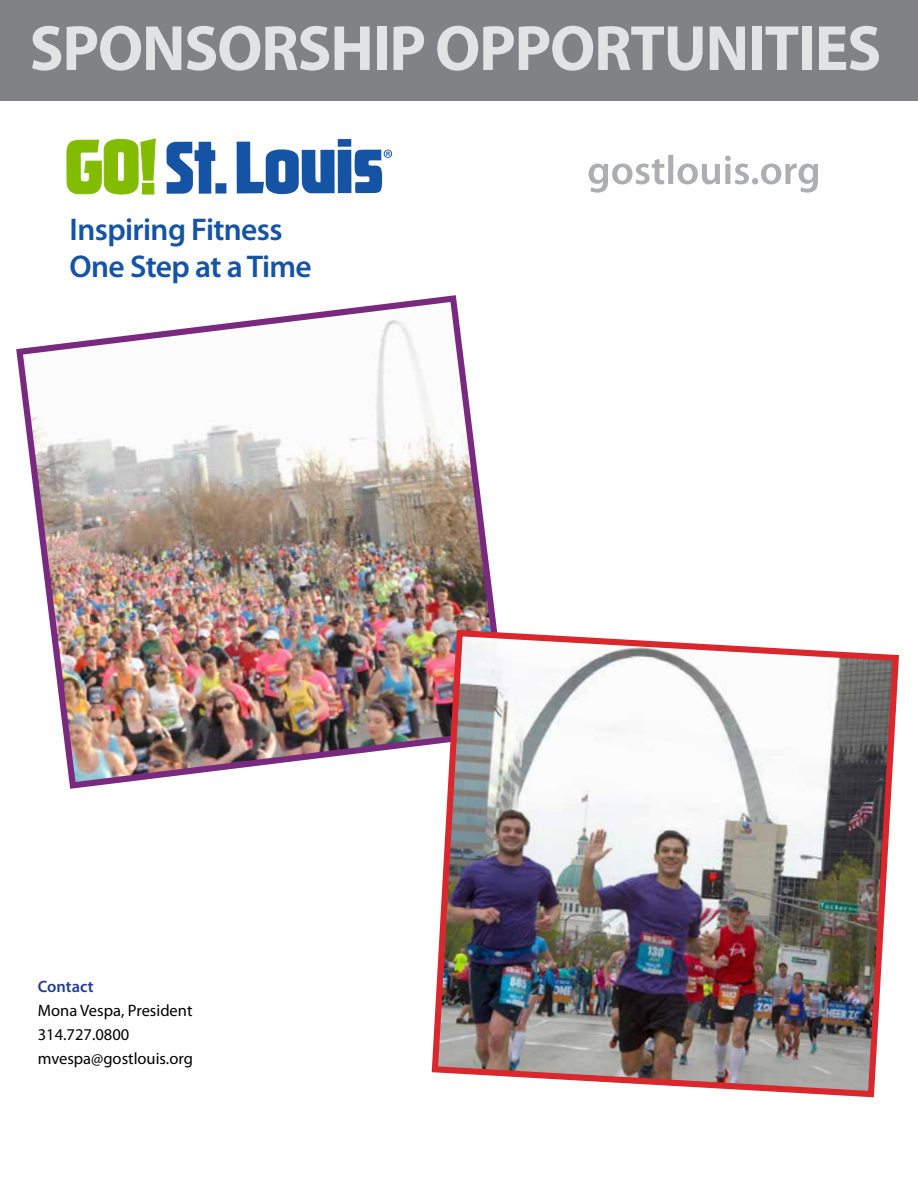
<style>
.page{position:relative;width:918px;height:1188px;background:#fff}
.page>*{position:absolute;margin:0;border:0;box-sizing:border-box;transform-origin:0 0}
.t1{font:700 64.5px "Myriad Pro";letter-spacing:-.02em;color:#e2e3e4}
.t2{font:600 31.5px/37.8px "Myriad Pro";letter-spacing:-.02em;color:#1553a5}
.t3{font:16.5px/24px "Myriad Pro";color:#000}
.t4{font:600 16.5px "Myriad Pro";color:#233d94}
</style>
<div class="page">
<img style="left:16px;top:295px;width:481px;height:494px">
<div style="left:0;top:0;width:918px;height:101px;background:#808285"></div>
<img style="left:428px;top:627px;width:471px;height:471px">
<svg style="left:167px;top:142px;width:48px;height:52px"></svg>
<div style="left:215px;top:183px;width:11px;height:11px;background:#1553a5"></div>
<svg style="left:237px;top:139px;width:155px;height:55px"></svg>
<img style="left:66px;top:138px;width:90px;height:513px">
<svg style="left:589px;top:155px;width:229px;height:38px"></svg>
<h1 class="t1" style="left:30px;top:6px;width:853px">SPONSORSHIP OPPORTUNITIES</h1>
<h2 class="t2" style="left:70px;top:209px;width:244px">Inspiring Fitness<br>One Step at a Time</h2>
<p class="t4" style="left:38px;top:976px;width:57px">Contact</p>
<p class="t3" style="left:38px;top:998px;width:157px">Mona Vespa, President<br>314.727.0800 mvespa@gostlouis.org</p>
</div>
